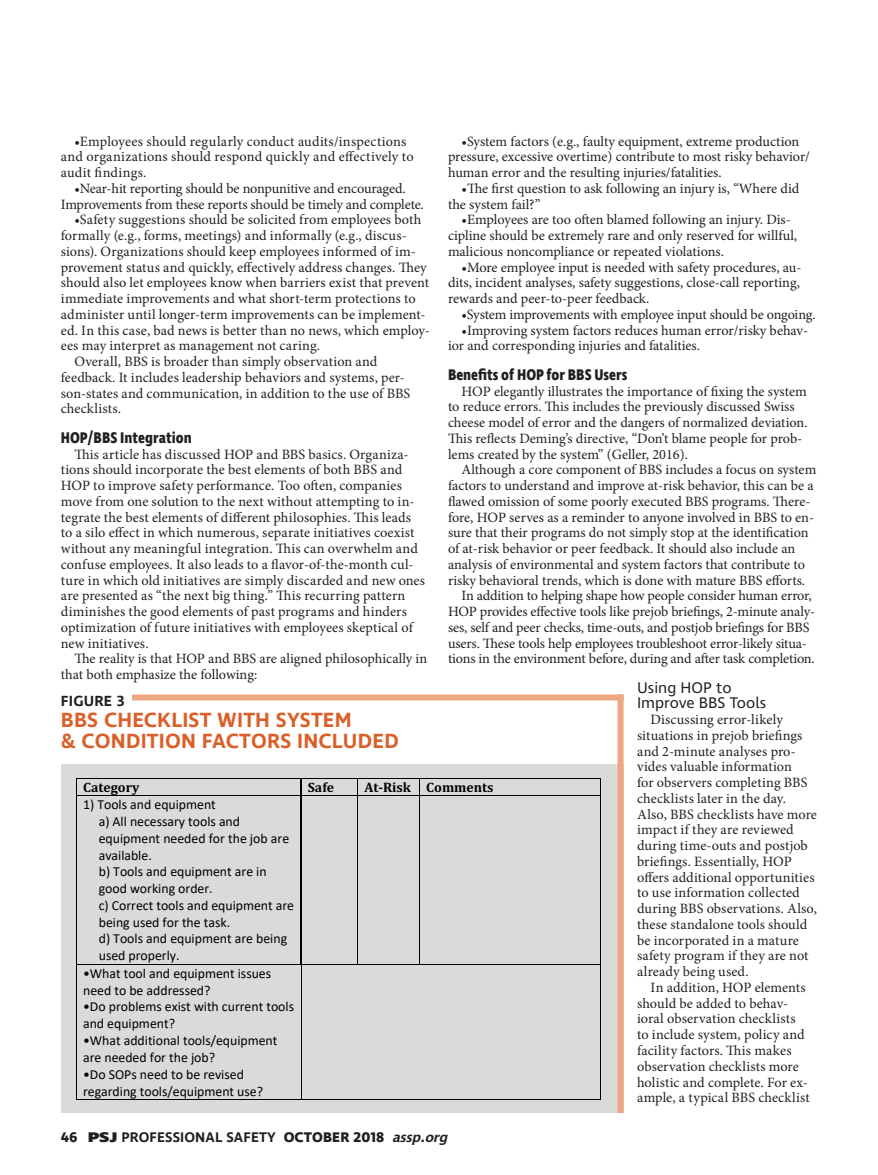
<style>
.page{position:relative;width:878px;height:1175px;background:#fff}
.page>*{position:absolute;margin:0;border:0;box-sizing:border-box;transform-origin:0 0}
.t1{font:600 21px/21px "Ingra";letter-spacing:.01em;color:#da5f28}
.t2{font:700 15.75px "Ingra Cd";color:#231f20}
.t3{font:15.75px/15.8px "Ingra";color:#231f20}
.t4{font:600 15px "Ingra";letter-spacing:.01em;color:#231f20}
.t5{font:14.25px/15.8px "Minion Pro";color:#231f20}
.t6{font:600 14.25px "Ingra";letter-spacing:.01em;color:#231f20}
.t7{font:13.8px/16.8px "Calibri";color:#000001}
.t8{font:700 13.8px "Cambria";color:#000001}
.s1{font-weight:700}
.s2{font-weight:800}
.s3{font-style:italic}
</style>
<div class="page">
<div style="left:61px;top:764px;width:562px;height:348px;background:#dbdadb"></div>
<hr style="left:76px;top:778px;width:224px;height:1px;background:#000001">
<hr style="left:301px;top:778px;width:56px;height:1px;background:#000001">
<hr style="left:358px;top:778px;width:61px;height:1px;background:#000001">
<hr style="left:420px;top:778px;width:179px;height:1px;background:#000001">
<svg style="left:76px;top:779px;width:1px;height:16px"></svg>
<hr style="left:76px;top:795px;width:224px;height:1px;background:#000001">
<svg style="left:300px;top:778px;width:2px;height:18px"></svg>
<hr style="left:302px;top:795px;width:55px;height:1px;background:#000001">
<svg style="left:357px;top:778px;width:1px;height:18px"></svg>
<hr style="left:358px;top:795px;width:61px;height:1px;background:#000001">
<svg style="left:419px;top:778px;width:1px;height:18px"></svg>
<hr style="left:420px;top:795px;width:179px;height:1px;background:#000001">
<hr style="left:76px;top:796px;width:1px;height:168px;background:#000001">
<hr style="left:301px;top:796px;width:1px;height:168px;background:#000001">
<hr style="left:300px;top:796px;width:1px;height:168px;background:#000001">
<hr style="left:357px;top:796px;width:1px;height:168px;background:#000001">
<hr style="left:419px;top:796px;width:1px;height:168px;background:#000001">
<hr style="left:599px;top:796px;width:1px;height:168px;background:#000001">
<hr style="left:76px;top:964px;width:224px;height:1px;background:#000001">
<hr style="left:303px;top:964px;width:54px;height:1px;background:#000001">
<hr style="left:358px;top:964px;width:61px;height:1px;background:#000001">
<hr style="left:420px;top:964px;width:179px;height:1px;background:#000001">
<hr style="left:76px;top:964px;width:1px;height:135px;background:#000001">
<hr style="left:76px;top:1099px;width:225px;height:1px;background:#000001">
<hr style="left:301px;top:964px;width:1px;height:135px;background:#000001">
<hr style="left:301px;top:1099px;width:298px;height:1px;background:#000001">
<hr style="left:599px;top:964px;width:1px;height:135px;background:#000001">
<div style="left:617px;top:694px;width:6px;height:418px;background:#eba781"></div>
<div style="left:132px;top:694px;width:491px;height:6px;background:#eba781"></div>
<p class="t5" style="left:448px;top:133px;width:363px;text-indent:13px">•System factors (e.g., faulty equipment, extreme production pressure, excessive overtime) contribute to most risky behavior/ human error and the resulting injuries/fatalities.</p>
<p class="t5" style="left:448px;top:180px;width:353px;text-indent:13px">•The first question to ask following an injury is, “Where did the system fail?”</p>
<p class="t5" style="left:448px;top:212px;width:350px;text-indent:13px">•Employees are too often blamed following an injury. Dis&shy;cipline should be extremely rare and only reserved for willful, malicious noncompliance or repeated violations.</p>
<p class="t5" style="left:448px;top:259px;width:355px;text-align:justify;text-indent:13px">•More employee input is needed with safety procedures, au&shy;dits, incident analyses, safety suggestions, close-call reporting, rewards and peer-to-peer feedback.</p>
<p class="t5" style="left:461px;top:306px;width:355px">•System improvements with employee input should be ongoing.</p>
<p class="t5" style="left:448px;top:322px;width:362px;text-indent:13px">•Improving system factors reduces human error/risky behav&shy;ior and corresponding injuries and fatalities.</p>
<p class="t2" style="left:448px;top:364px;width:181px">Benefits of HOP for BBS Users</p>
<p class="t5" style="left:448px;top:383px;width:361px;text-indent:13px">HOP elegantly illustrates the importance of fixing the system to reduce errors. This includes the previously discussed Swiss cheese model of error and the dangers of normalized deviation.<br>This reflects Deming’s directive, “Don’t blame people for prob&shy;lems created by the system” (Geller, 2016).</p>
<p class="t5" style="left:461px;top:462px;width:356px">Although a core component of BBS includes a focus on system</p>
<p class="t5" style="left:448px;top:478px;width:367px">factors to understand and improve at-risk behavior, this can be a</p>
<p class="t5" style="left:448px;top:493px;width:364px">flawed omission of some poorly executed BBS programs. There-</p>
<p class="t5" style="left:448px;top:509px;width:367px">fore, HOP serves as a reminder to anyone involved in BBS to en-</p>
<p class="t5" style="left:448px;top:525px;width:362px">sure that their programs do not simply stop at the identification</p>
<p class="t5" style="left:448px;top:540px;width:349px">of at-risk behavior or peer feedback. It should also include an</p>
<p class="t5" style="left:448px;top:556px;width:358px">analysis of environmental and system factors that contribute to</p>
<p class="t5" style="left:448px;top:572px;width:358px">risky behavioral trends, which is done with mature BBS efforts.</p>
<p class="t5" style="left:461px;top:588px;width:352px">In addition to helping shape how people consider human error,</p>
<p class="t5" style="left:448px;top:603px;width:369px">HOP provides effective tools like prejob briefings, 2-minute analy-</p>
<p class="t5" style="left:448px;top:619px;width:363px">ses, self and peer checks, time-outs, and postjob briefings for BBS</p>
<p class="t5" style="left:448px;top:635px;width:360px">users. These tools help employees troubleshoot error-likely situa-</p>
<p class="t5" style="left:448px;top:651px;width:368px">tions in the environment before, during and after task completion.</p>
<p class="t3" style="left:637px;top:680px;width:130px">Using HOP to<br>Improve BBS Tools</p>
<p class="t5" style="left:637px;top:712px;width:181px;text-indent:13px">Discussing error-likely situations in prejob briefings and 2-minute analyses pro&shy;vides valuable information<br>for observers completing BBS checklists later in the day.<br>Also, BBS checklists have more impact if they are reviewed during time-outs and postjob briefings. Essentially, HOP offers additional opportunities to use information collected during BBS observations. Also, these standalone tools should be incorporated in a mature safety program if they are not already being used.</p>
<p class="t5" style="left:637px;top:979px;width:174px;text-indent:13px">In addition, HOP elements should be added to behav&shy;ioral observation checklists to include system, policy and facility factors. This makes observation checklists more holistic and complete. For ex&shy;ample, a typical BBS checklist</p>
<p class="t5" style="left:61px;top:133px;width:354px;text-indent:13px">•Employees should regularly conduct audits/inspections and organizations should respond quickly and effectively to audit findings.</p>
<p class="t5" style="left:61px;top:181px;width:364px;text-align:center">•Near-hit reporting should be nonpunitive and encouraged.<br>Improvements from these reports should be timely and complete.</p>
<p class="t5" style="left:74px;top:212px;width:348px">•Safety suggestions should be solicited from employees both</p>
<p class="t5" style="left:61px;top:228px;width:347px">formally (e.g., forms, meetings) and informally (e.g., discus-</p>
<p class="t5" style="left:61px;top:243px;width:356px">sions). Organizations should keep employees informed of im-</p>
<p class="t5" style="left:61px;top:259px;width:367px">provement status and quickly, effectively address changes. They</p>
<p class="t5" style="left:61px;top:275px;width:369px">should also let employees know when barriers exist that prevent</p>
<p class="t5" style="left:61px;top:291px;width:356px">immediate improvements and what short-term protections to</p>
<p class="t5" style="left:61px;top:306px;width:366px">administer until longer-term improvements can be implement-</p>
<p class="t5" style="left:61px;top:322px;width:370px">ed. In this case, bad news is better than no news, which employ-</p>
<p class="t5" style="left:61px;top:338px;width:261px">ees may interpret as management not caring.</p>
<p class="t5" style="left:74px;top:354px;width:304px">Overall, BBS is broader than simply observation and</p>
<p class="t5" style="left:61px;top:369px;width:345px">feedback. It includes leadership behaviors and systems, per-</p>
<p class="t5" style="left:61px;top:385px;width:351px">son-states and communication, in addition to the use of BBS</p>
<p class="t5" style="left:61px;top:401px;width:62px">checklists.</p>
<p class="t2" style="left:61px;top:427px;width:133px">HOP/BBS Integration</p>
<p class="t5" style="left:61px;top:446px;width:366px;text-indent:13px">This article has discussed HOP and BBS basics. Organiza&shy;tions should incorporate the best elements of both BBS and HOP to improve safety performance. Too often, companies move from one solution to the next without attempting to in&shy;tegrate the best elements of different philosophies. This leads to a silo effect in which numerous, separate initiatives coexist without any meaningful integration. This can overwhelm and confuse employees. It also leads to a flavor-of-the-month cul&shy;ture in which old initiatives are simply discarded and new ones are presented as “the next big thing.” This recurring pattern diminishes the good elements of past programs and hinders optimization of future initiatives with employees skeptical of new initiatives.</p>
<p class="t5" style="left:61px;top:651px;width:368px;text-indent:13px">The reality is that HOP and BBS are aligned philosophically in that both emphasize the following:</p>
<p class="t4" style="left:61px;top:691px;width:65px">FIGURE 3</p>
<h1 class="t1" style="left:61px;top:710px;width:339px">BBS CHECKLIST WITH SYSTEM<br>&amp; CONDITION FACTORS INCLUDED</h1>
<p class="t8" style="left:83px;top:778px;width:58px">Category</p>
<p class="t8" style="left:308px;top:778px;width:28px">Safe</p>
<p class="t8" style="left:364px;top:778px;width:131px">At-Risk Comments</p>
<p class="t7" style="left:99px;top:796px;width:197px;text-indent:-16px">1) Tools and equipment<br>a) All necessary tools and equipment needed for the job are available.<br>b) Tools and equipment are in good working order.<br>c) Correct tools and equipment are being used for the task.<br>d) Tools and equipment are being used properly.</p>
<p class="t7" style="left:83px;top:964px;width:190px">•What tool and equipment issues need to be addressed?</p>
<p class="t7" style="left:83px;top:998px;width:212px">•Do problems exist with current tools and equipment?</p>
<p class="t7" style="left:83px;top:1031px;width:196px">•What additional tools/equipment are needed for the job?</p>
<p class="t7" style="left:83px;top:1065px;width:181px">•Do SOPs need to be revised regarding tools/equipment use?</p>
<p class="t6" style="left:61px;top:1128px;width:392px"><span class="s1">46</span> <span class="s2">PSJ</span> PROFESSIONAL SAFETY <span class="s1">OCTOBER 2018</span> <span class="s3">assp.org</span></p>
</div>
